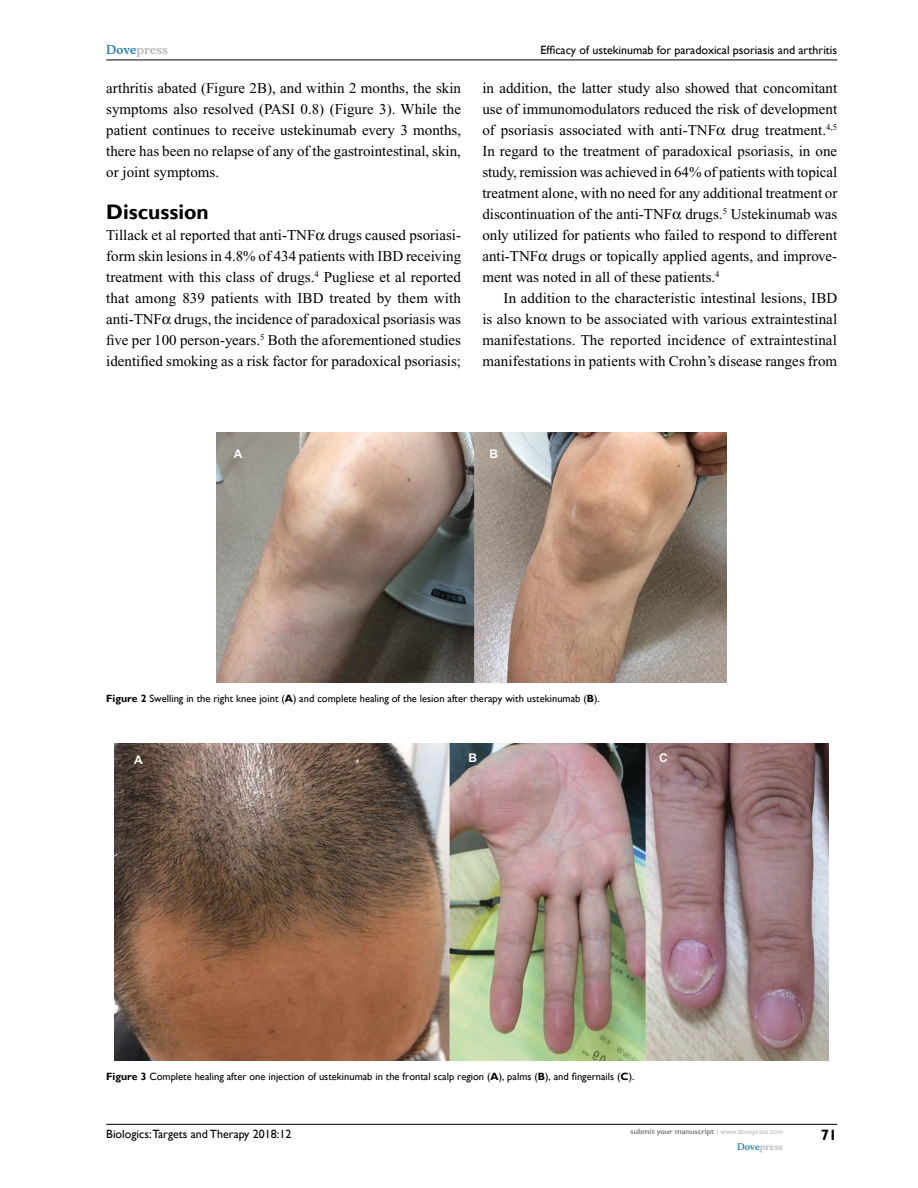
<style>
.page{position:relative;width:918px;height:1188px;background:#fff}
.page>*{position:absolute;margin:0;border:0;box-sizing:border-box;transform-origin:0 0}
.t1{font:700 21px "Gill Sans";color:#000}
.t2{font:15px/21px "Times New Roman";color:#000;text-align:justify}
.t3{font:700 15px "Gill Sans";color:#000}
.t4{font:12px "Gill Sans";color:#000}
.t5{font:700 12px "Musee";color:#b8babc}
.t6{font:700 12px "Arial";color:#fff}
.t7{font:10.5px "Gill Sans";color:#000}
.t8{font:700 9px "Musee";color:#b8babc}
.t9{font:700 7.5px "Gill Sans";color:#808285}
.s1{color:#3785ad}
.s2{font-weight:700}
.s3{font-weight:400;color:#b8babc}
</style>
<div class="page">
<hr style="left:106px;top:1124px;width:731px;height:1px;background:#000">
<hr style="left:106px;top:60px;width:731px;height:1px;background:#000">
<img style="left:217px;top:432px;width:510px;height:251px">
<img style="left:115px;top:744px;width:714px;height:316px">
<p class="t5" style="left:106px;top:43px;width:63px"><span class="s1">Dove</span>press</p>
<p class="t2" style="left:106px;top:77px;width:356px">arthritis abated (Figure 2B), and within 2 months, the skin symptoms also resolved (PASI 0.8) (Figure 3). While the patient continues to receive ustekinumab every 3 months, there has been no relapse of any of the gastrointestinal, skin, or joint symptoms.</p>
<h1 class="t1" style="left:106px;top:199px;width:104px">Discussion</h1>
<p class="t2" style="left:106px;top:224px;width:356px">Tillack et al reported that anti-TNF drugs caused psoriasi&shy;form skin lesions in 4.8% of 434 patients with IBD receiving treatment with this class of drugs.<sup>4</sup> Pugliese et al reported that among 839 patients with IBD treated by them with anti-TNF drugs, the incidence of paradoxical psoriasis was five per 100 person-years.<sup>5</sup> Both the aforementioned studies identified smoking as a risk factor for paradoxical psoriasis;</p>
<p class="t4" style="left:540px;top:43px;width:298px">Efficacy of ustekinumab for paradoxical psoriasis and arthritis</p>
<p class="t2" style="left:482px;top:77px;width:357px">in addition, the latter study also showed that concomitant use of immunomodulators reduced the risk of development of psoriasis associated with anti-TNF drug treatment.<sup>4,5<br></sup>In regard to the treatment of paradoxical psoriasis, in one study, remission was achieved in 64% of patients with topical treatment alone, with no need for any additional treatment or discontinuation of the anti-TNF drugs.<sup>5</sup> Ustekinumab was only utilized for patients who failed to respond to different anti-TNF drugs or topically applied agents, and improve&shy;ment was noted in all of these patients.<sup>4</sup></p>
<p class="t2" style="left:482px;top:287px;width:356px;text-indent:21px">In addition to the characteristic intestinal lesions, IBD is also known to be associated with various extraintestinal manifestations. The reported incidence of extraintestinal manifestations in patients with Crohn’s disease ranges from</p>
<p class="t6" style="left:234px;top:445px;width:10px">A</p>
<p class="t6" style="left:489px;top:445px;width:10px">B</p>
<p class="t7" style="left:106px;top:693px;width:495px"><span class="s2">Figure 2</span> Swelling in the right knee joint (<span class="s2">A</span>) and complete healing of the lesion after therapy with ustekinumab (<span class="s2">B</span>).</p>
<p class="t6" style="left:134px;top:751px;width:10px">A</p>
<p class="t6" style="left:469px;top:749px;width:10px">B</p>
<p class="t6" style="left:659px;top:749px;width:10px">C</p>
<p class="t7" style="left:106px;top:1070px;width:530px"><span class="s2">Figure 3</span> Complete healing after one injection of ustekinumab in the frontal scalp region (<span class="s2">A</span>), palms (<span class="s2">B</span>), and fingernails (<span class="s2">C</span>).</p>
<p class="t4" style="left:106px;top:1127px;width:187px">Biologics:Targets and Therapy 2018:12</p>
<p class="t9" style="left:631px;top:1127px;width:154px">submit your manuscript <span class="s3">| www.dovepress.com</span></p>
<p class="t8" style="left:737px;top:1141px;width:48px"><span class="s1">Dove</span>press</p>
<p class="t3" style="left:821px;top:1126px;width:18px">71</p>
</div>
